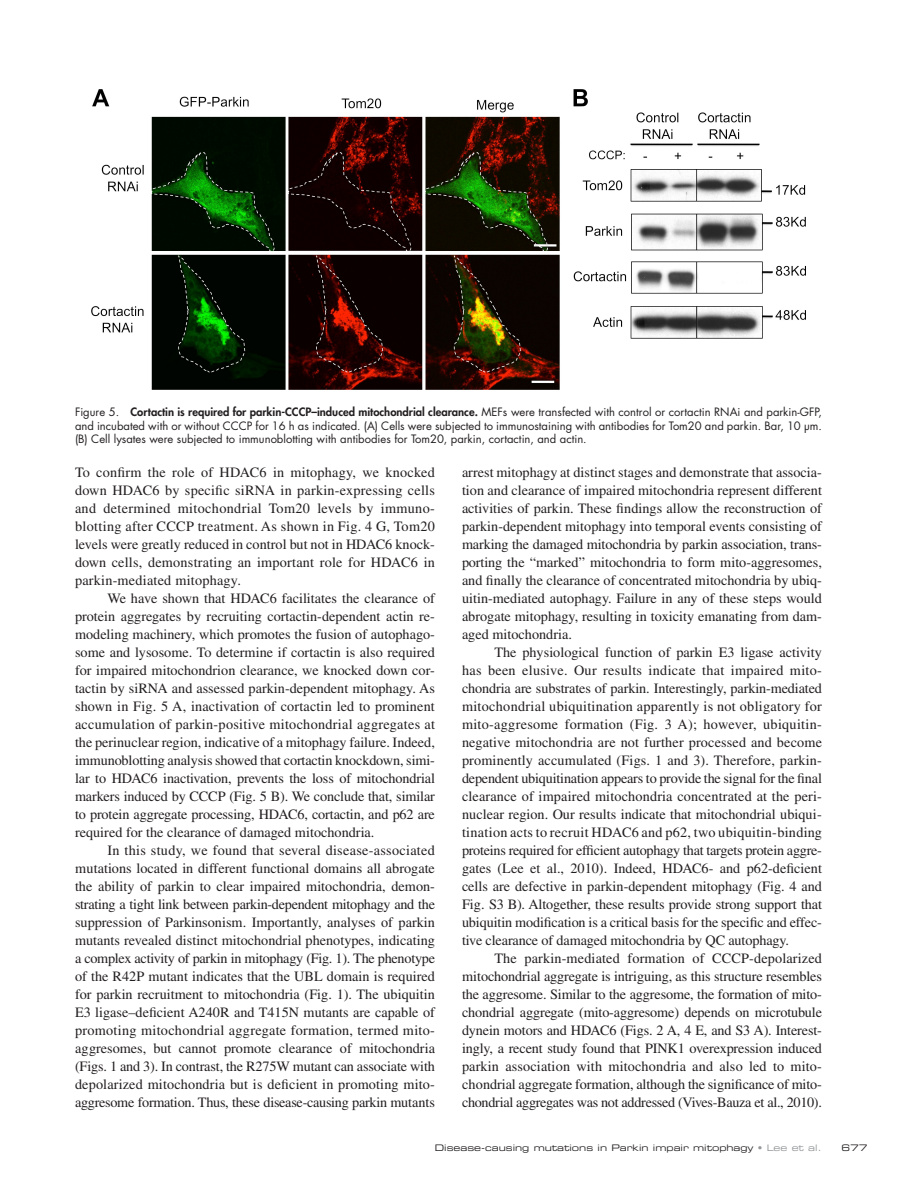
<style>
.page{position:relative;width:918px;height:1188px;background:#fff}
.page>*{position:absolute;margin:0;border:0;box-sizing:border-box;transform-origin:0 0}
.t1{font:14.25px/18px "Times LT Std";letter-spacing:-.01em;color:#231f20;text-align:justify}
.t2{font:11.25px/13.5px "Futura Std";color:#231f20;text-align:justify}
.t3{font:9px "Eurostile LT Std Ex 2";color:#231f20}
.s1{font-weight:800}
.s2{color:#949698}
</style>
<div class="page">
<img style="left:92px;top:90px;width:713px;height:299px">
<p class="t2" style="left:75px;top:406px;width:748px">Figure 5. <span class="s1">Cortactin is required for parkin-CCCP–induced mitochondrial clearance.</span> MEFs were transfected with control or cortactin RNAi and parkin-GFP, and incubated with or without CCCP for 16 h as indicated. (A) Cells were subjected to immunostaining with antibodies for Tom20 and parkin. Bar, 10 µm. (B) Cell lysates were subjected to immunoblotting with antibodies for Tom20, parkin, cortactin, and actin.</p>
<p class="t1" style="left:75px;top:463px;width:362px">To confirm the role of HDAC6 in mitophagy, we knocked down HDAC6 by specific siRNA in parkin-expressing cells and determined mitochondrial Tom20 levels by immuno&shy;blotting after CCCP treatment. As shown in Fig. 4 G, Tom20 levels were greatly reduced in control but not in HDAC6 knock&shy;down cells, demonstrating an important role for HDAC6 in parkin-mediated mitophagy.</p>
<p class="t1" style="left:75px;top:589px;width:362px;text-indent:32px">We have shown that HDAC6 facilitates the clearance of protein aggregates by recruiting cortactin-dependent actin re&shy;modeling machinery, which promotes the fusion of autophago&shy;some and lysosome. To determine if cortactin is also required for impaired mitochondrion clearance, we knocked down cor&shy;tactin by siRNA and assessed parkin-dependent mitophagy. As shown in Fig. 5 A, inactivation of cortactin led to prominent accumulation of parkin-positive mitochondrial aggregates at the perinuclear region, indicative of a mitophagy failure. Indeed, immunoblotting analysis showed that cortactin knockdown, simi&shy;lar to HDAC6 inactivation, prevents the loss of mitochondrial markers induced by CCCP (Fig. 5 B). We conclude that, similar to protein aggregate processing, HDAC6, cortactin, and p62 are required for the clearance of damaged mitochondria.</p>
<p class="t1" style="left:75px;top:841px;width:362px;text-indent:32px">In this study, we found that several disease-associated mutations located in different functional domains all abrogate the ability of parkin to clear impaired mitochondria, demon&shy;strating a tight link between parkin-dependent mitophagy and the suppression of Parkinsonism. Importantly, analyses of parkin mutants revealed distinct mitochondrial phenotypes, indicating a complex activity of parkin in mitophagy (Fig. 1). The phenotype of the R42P mutant indicates that the UBL domain is required for parkin recruitment to mitochondria (Fig. 1). The ubiquitin E3 ligase–deficient A240R and T415N mutants are capable of promoting mitochondrial aggregate formation, termed mito&shy;aggresomes, but cannot promote clearance of mitochondria (Figs. 1 and 3). In contrast, the R275W mutant can associate with depolarized mitochondria but is deficient in promoting mito&shy;aggresome formation. Thus, these disease-causing parkin mutants</p>
<p class="t1" style="left:462px;top:463px;width:362px">arrest mitophagy at distinct stages and demonstrate that associa&shy;tion and clearance of impaired mitochondria represent different activities of parkin. These findings allow the reconstruction of parkin-dependent mitophagy into temporal events consisting of marking the damaged mitochondria by parkin association, trans&shy;porting the “marked” mitochondria to form mito-aggresomes, and finally the clearance of concentrated mitochondria by ubiq&shy;uitin-mediated autophagy. Failure in any of these steps would abrogate mitophagy, resulting in toxicity emanating from dam&shy;aged mitochondria.</p>
<p class="t1" style="left:462px;top:643px;width:362px;text-indent:32px">The physiological function of parkin E3 ligase activity has been elusive. Our results indicate that impaired mito&shy;chondria are substrates of parkin. Interestingly, parkin-mediated mitochondrial ubiquitination apparently is not obligatory for mito-aggresome formation (Fig. 3 A); however, ubiquitin&shy;negative mitochondria are not further processed and become prominently accumulated (Figs. 1 and 3). Therefore, parkin&shy;dependent ubiquitination appears to provide the signal for the final clearance of impaired mitochondria concentrated at the peri&shy;nuclear region. Our results indicate that mitochondrial ubiqui&shy;tination acts to recruit HDAC6 and p62, two ubiquitin-binding proteins required for efficient autophagy that targets protein aggre&shy;gates (Lee et al., 2010). Indeed, HDAC6- and p62-deficient cells are defective in parkin-dependent mitophagy (Fig. 4 and Fig. S3 B). Altogether, these results provide strong support that ubiquitin modification is a critical basis for the specific and effec&shy;tive clearance of damaged mitochondria by QC autophagy.</p>
<p class="t1" style="left:462px;top:949px;width:362px;text-indent:32px">The parkin-mediated formation of CCCP-depolarized mitochondrial aggregate is intriguing, as this structure resembles the aggresome. Similar to the aggresome, the formation of mito&shy;chondrial aggregate (mito-aggresome) depends on microtubule dynein motors and HDAC6 (Figs. 2 A, 4 E, and S3 A). Interest&shy;ingly, a recent study found that PINK1 overexpression induced parkin association with mitochondria and also led to mito&shy;chondrial aggregate formation, although the significance of mito&shy;chondrial aggregates was not addressed (Vives-Bauza et al., 2010).</p>
<p class="t3" style="left:435px;top:1142px;width:389px">Disease-causing mutations in Parkin impair mitophagy <span class="s2">• Lee et al.</span></p>
<p class="t3" style="left:842px;top:1142px;width:28px">677</p>
</div>
